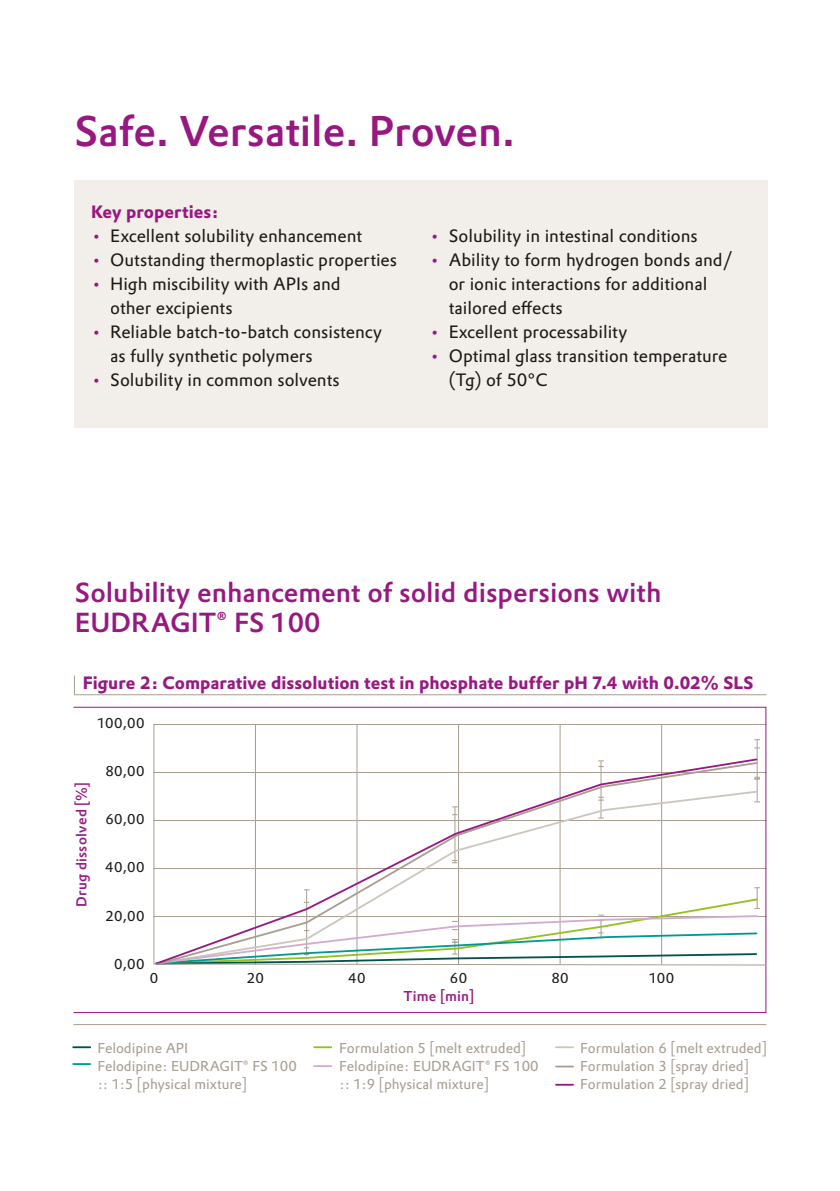
<style>
.page{position:relative;width:840px;height:1191px;background:#fff}
.page>*{position:absolute;margin:0;border:0;box-sizing:border-box;transform-origin:0 0}
.t1{font:500 42px "Evonik Prokyon";color:#981881}
.t2{font:500 27px/30px "Evonik Prokyon";color:#981881}
.t3{font:17.6px/24px "Evonik Prokyon";color:#1a1917}
.t4{font:700 17.6px "Evonik Prokyon";color:#981881}
.t5{font:14px/18px "Evonik Prokyon";color:#a89e91}
.t6{font:14px "Evonik Prokyon";letter-spacing:.035em;color:#1a1a18}
.t7{font:500 14px "Evonik Prokyon";letter-spacing:.02em;color:#981881}
.s1{color:#981881}
</style>
<div class="page">
<div style="left:74px;top:181px;width:693px;height:247px;background:#f2eee9"></div>
<svg style="left:74px;top:675px;width:1px;height:19px"></svg>
<hr style="left:74px;top:694px;width:692px;height:1px;background:#a89e91">
<hr style="left:756px;top:740px;width:1px;height:62px;background:#a89e91">
<hr style="left:73px;top:1024px;width:693px;height:1px;background:#a89e91">
<hr style="left:153px;top:868px;width:613px;height:1px;background:#a89e91">
<hr style="left:153px;top:820px;width:613px;height:1px;background:#a89e91">
<hr style="left:153px;top:772px;width:613px;height:1px;background:#a89e91">
<hr style="left:153px;top:724px;width:613px;height:1px;background:#a89e91">
<hr style="left:255px;top:724px;width:1px;height:240px;background:#a89e91">
<hr style="left:356px;top:724px;width:1px;height:240px;background:#a89e91">
<hr style="left:458px;top:724px;width:1px;height:240px;background:#a89e91">
<hr style="left:559px;top:724px;width:1px;height:240px;background:#a89e91">
<hr style="left:660px;top:724px;width:1px;height:240px;background:#a89e91">
<hr style="left:153px;top:724px;width:1px;height:240px;background:#a89e91">
<svg style="left:154px;top:757px;width:604px;height:130px"></svg>
<svg style="left:153px;top:887px;width:612px;height:79px"></svg>
<svg style="left:73px;top:1046px;width:17px;height:2px"></svg>
<svg style="left:73px;top:1063px;width:17px;height:2px"></svg>
<svg style="left:314px;top:1046px;width:17px;height:2px"></svg>
<svg style="left:314px;top:1065px;width:17px;height:2px"></svg>
<svg style="left:555px;top:1046px;width:17px;height:2px"></svg>
<svg style="left:555px;top:1065px;width:17px;height:2px"></svg>
<svg style="left:555px;top:1083px;width:17px;height:2px"></svg>
<h1 class="t1" style="left:74px;top:98px;width:442px">Safe. Versatile. Proven.</h1>
<p class="t4" style="left:91px;top:197px;width:129px">Key properties:</p>
<p class="t3" style="left:91px;top:222px;width:273px"><span class="s1">•</span> Excellent solubility enhancement</p>
<p class="t3" style="left:91px;top:246px;width:307px"><span class="s1">•</span> Outstanding thermoplastic properties</p>
<p class="t3" style="left:110px;top:270px;width:232px;text-indent:-19px"><span class="s1">•</span> High miscibility with APIs and other excipients</p>
<p class="t3" style="left:110px;top:318px;width:273px;text-indent:-19px"><span class="s1">•</span> Reliable batch-to-batch consistency as fully synthetic polymers</p>
<p class="t3" style="left:91px;top:366px;width:250px"><span class="s1">•</span> Solubility in common solvents</p>
<p class="t3" style="left:429px;top:222px;width:270px"><span class="s1">•</span> Solubility in intestinal conditions</p>
<p class="t3" style="left:448px;top:246px;width:286px;text-indent:-19px"><span class="s1">•</span> Ability to form hydrogen bonds and/ or ionic interactions for additional tailored effects</p>
<p class="t3" style="left:429px;top:318px;width:199px"><span class="s1">•</span> Excellent processability</p>
<p class="t3" style="left:448px;top:342px;width:280px;text-indent:-19px"><span class="s1">•</span> Optimal glass transition temperature (Tg) of 50°C</p>
<h2 class="t2" style="left:75px;top:575px;width:587px">Solubility enhancement of solid dispersions with<br>EUDRAGIT® FS 100</h2>
<p class="t4" style="left:83px;top:668px;width:671px">Figure 2: Comparative dissolution test in phosphate buffer pH 7.4 with 0.02% SLS</p>
<p class="t6" style="left:97px;top:712px;width:49px">100,00</p>
<p class="t6" style="left:105px;top:760px;width:41px">80,00</p>
<p class="t6" style="left:105px;top:808px;width:41px">60,00</p>
<p class="t6" style="left:105px;top:856px;width:41px">40,00</p>
<p class="t6" style="left:106px;top:904px;width:40px">20,00</p>
<p class="t6" style="left:114px;top:952px;width:32px">0,00</p>
<p class="t6" style="left:150px;top:966px;width:10px">0</p>
<p class="t6" style="left:247px;top:966px;width:18px">20</p>
<p class="t6" style="left:348px;top:966px;width:19px">40</p>
<p class="t6" style="left:449px;top:966px;width:19px">60</p>
<p class="t6" style="left:551px;top:966px;width:19px">80</p>
<p class="t6" style="left:648px;top:966px;width:27px">100</p>
<p class="t7" style="left:70px;top:907px;width:126px;rotate:-90deg">Drug dissolved [%]</p>
<p class="t7" style="left:403px;top:984px;width:72px">Time [min]</p>
<p class="t5" style="left:97px;top:1037px;width:201px">Felodipine API<br>Felodipine: EUDRAGIT® FS 100 :: 1:5 [physical mixture]</p>
<p class="t5" style="left:339px;top:1037px;width:201px">Formulation 5 [melt extruded]<br>Felodipine: EUDRAGIT® FS 100 :: 1:9 [physical mixture]</p>
<p class="t5" style="left:580px;top:1037px;width:188px">Formulation 6 [melt extruded]<br>Formulation 3 [spray dried]<br>Formulation 2 [spray dried]</p>
</div>
